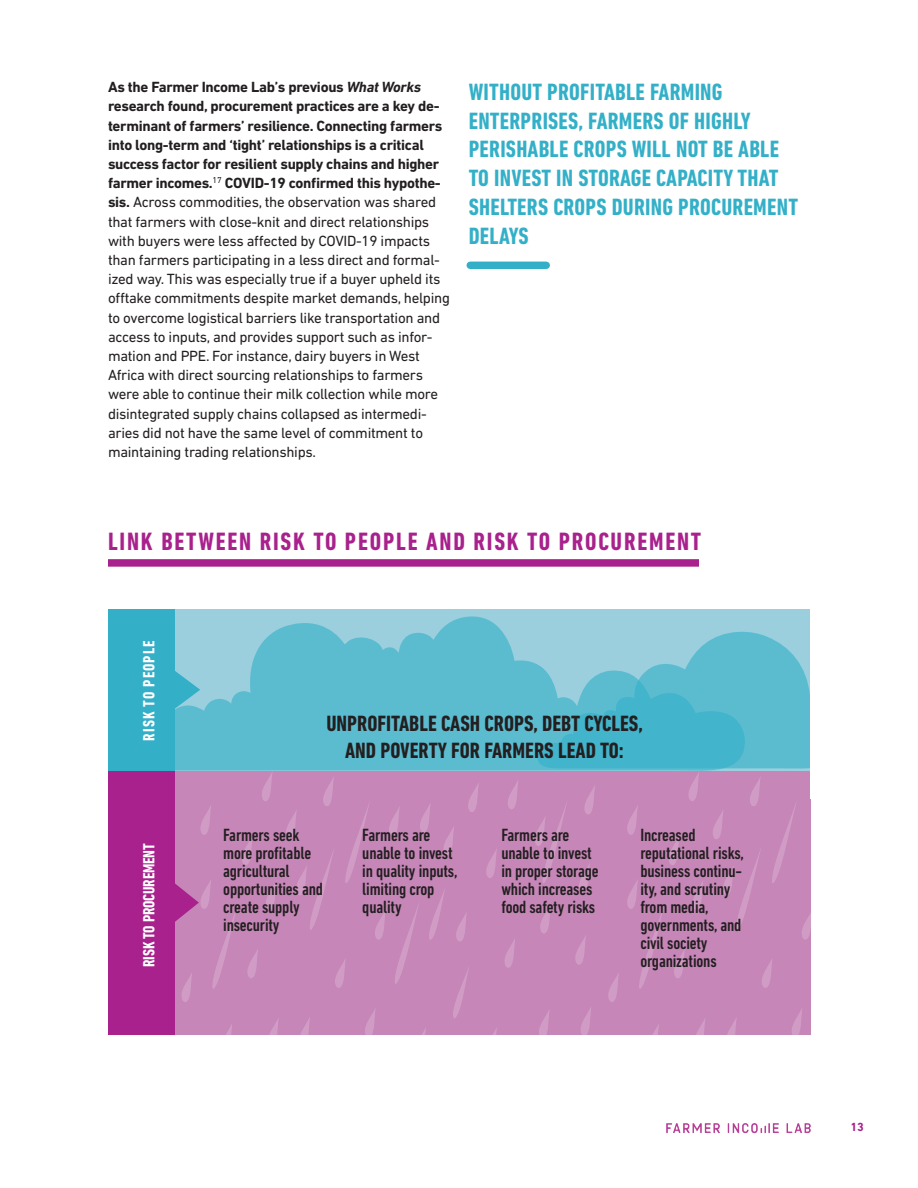
<style>
.page{position:relative;width:918px;height:1188px;background:#fff}
.page>*{position:absolute;margin:0;border:0;box-sizing:border-box;transform-origin:0 0}
.t1{font:700 condensed 25.5px "DIN Next LT Pro";letter-spacing:.07em;color:#a8218c}
.Pull_Quote{font:700 condensed 24px/28.8px "DIN Next LT Pro";letter-spacing:.01em;color:#33b0c8}
.Bod{font:700 condensed 22.5px/27px "DIN Next LT Pro";color:#231f20;text-align:center}
.Bod-2{font:500 condensed 18px/18px "DIN Next LT Pro";letter-spacing:-.01em;color:#231f20}
.Bod-3{font:700 condensed 16.5px "DIN Next LT Pro";letter-spacing:-.01em;color:#fff}
.TOC_Hed2{font:700 condensed 16.5px "DIN Next LT Pro";letter-spacing:.06em;color:#fff}
.Bod-4{font:15px/19.2px "DIN Next LT Pro";letter-spacing:-.02em;color:#231f20}
.t2{font:700 12px "DIN Next LT Pro";color:#a8218c}
.s1{font-weight:700}
.s2{font-weight:700;font-style:italic}
</style>
<div class="page">
<img style="left:666px;top:1123px;width:145px;height:11px">
<div style="left:171px;top:646px;width:640px;height:388px;background:#c686b8"></div>
<div style="left:171px;top:609px;width:640px;height:162px;background:#9bcfde"></div>
<svg style="left:174px;top:616px;width:361px;height:156px;fill:#5bbcd0"></svg>
<div style="left:470px;top:262px;width:76px;height:7px;background:#33b0c8"></div>
<div style="left:108px;top:559px;width:591px;height:8px;background:#a8218c"></div>
<div style="left:108px;top:609px;width:66px;height:162px;background:#33b0c8"></div>
<svg style="left:174px;top:670px;width:26px;height:39px"></svg>
<div style="left:108px;top:771px;width:66px;height:263px;background:#a8218c"></div>
<svg style="left:429px;top:889px;width:16px;height:51px"></svg>
<svg style="left:453px;top:968px;width:16px;height:50px"></svg>
<svg style="left:395px;top:904px;width:24px;height:80px"></svg>
<svg style="left:345px;top:805px;width:24px;height:78px"></svg>
<svg style="left:389px;top:807px;width:11px;height:29px"></svg>
<svg style="left:443px;top:827px;width:11px;height:28px"></svg>
<svg style="left:468px;top:783px;width:11px;height:29px"></svg>
<svg style="left:456px;top:912px;width:11px;height:30px"></svg>
<svg style="left:420px;top:803px;width:11px;height:30px"></svg>
<svg style="left:486px;top:849px;width:11px;height:29px"></svg>
<svg style="left:508px;top:781px;width:10px;height:28px"></svg>
<svg style="left:504px;top:939px;width:11px;height:29px"></svg>
<svg style="left:486px;top:1028px;width:11px;height:7px"></svg>
<svg style="left:242px;top:836px;width:11px;height:29px"></svg>
<svg style="left:323px;top:777px;width:11px;height:29px"></svg>
<svg style="left:296px;top:850px;width:38px;height:80px"></svg>
<svg style="left:286px;top:810px;width:11px;height:29px"></svg>
<svg style="left:335px;top:959px;width:11px;height:29px"></svg>
<svg style="left:299px;top:1018px;width:11px;height:17px"></svg>
<svg style="left:415px;top:1028px;width:11px;height:7px"></svg>
<svg style="left:365px;top:1008px;width:11px;height:27px"></svg>
<svg style="left:268px;top:1018px;width:11px;height:17px"></svg>
<svg style="left:375px;top:911px;width:11px;height:29px"></svg>
<svg style="left:221px;top:1024px;width:11px;height:11px"></svg>
<svg style="left:174px;top:879px;width:62px;height:124px"></svg>
<svg style="left:247px;top:949px;width:11px;height:29px"></svg>
<svg style="left:266px;top:882px;width:10px;height:28px"></svg>
<svg style="left:200px;top:806px;width:11px;height:29px"></svg>
<svg style="left:262px;top:771px;width:11px;height:30px"></svg>
<svg style="left:535px;top:631px;width:276px;height:404px"></svg>
<p class="Bod-4" style="left:108px;top:77px;width:343px"><span class="s1">As the Farmer Income Lab’s previous</span> <span class="s2">What Works </span><span class="s1">research found, procurement practices are a key de&shy;terminant of farmers’ resilience. Connecting farmers into long-term and ‘tight’ relationships is a critical success factor for resilient supply chains and higher farmer incomes.</span><sup>17</sup> <span class="s1">COVID-19 confirmed this hypothe&shy;sis.</span> Across commodities, the observation was shared that farmers with close-knit and direct relationships with buyers were less affected by COVID-19 impacts than farmers participating in a less direct and formal&shy;ized way. This was especially true if a buyer upheld its offtake commitments despite market demands, helping to overcome logistical barriers like transportation and access to inputs, and provides support such as infor&shy;mation and PPE. For instance, dairy buyers in West Africa with direct sourcing relationships to farmers were able to continue their milk collection while more disintegrated supply chains collapsed as intermedi&shy;aries did not have the same level of commitment to maintaining trading relationships.</p>
<p class="Pull_Quote" style="left:469px;top:77px;width:331px">WITHOUT PROFITABLE FARMING<br>ENTERPRISES, FARMERS OF HIGHLY<br>PERISHABLE CROPS WILL NOT BE ABLE<br>TO INVEST IN STORAGE CAPACITY THAT<br>SHELTERS CROPS DURING PROCUREMENT<br>DELAYS</p>
<p class="t1" style="left:108px;top:527px;width:595px">LINK BETWEEN RISK TO PEOPLE AND RISK TO PROCUREMENT</p>
<p class="TOC_Hed2" style="left:140px;top:741px;width:101px;rotate:-90deg">RISK TO PEOPLE</p>
<p class="Bod-3" style="left:140px;top:967px;width:125px;rotate:-90deg">RISK TO PROCUREMENT</p>
<p class="Bod" style="left:326px;top:710px;width:318px">UNPROFITABLE CASH CROPS, DEBT CYCLES,<br>AND POVERTY FOR FARMERS LEAD TO:</p>
<p class="Bod-2" style="left:223px;top:826px;width:101px">Farmers seek more profitable agricultural opportunities and create supply insecurity</p>
<p class="Bod-2" style="left:362px;top:826px;width:97px">Farmers are unable to invest in quality inputs, limiting crop quality</p>
<p class="Bod-2" style="left:501px;top:826px;width:99px">Farmers are unable to invest in proper storage which increases food safety risks</p>
<p class="Bod-2" style="left:640px;top:826px;width:105px">Increased reputational risks, business continu&shy;ity, and scrutiny from media, governments, and civil society organizations</p>
<p class="t2" style="left:851px;top:1120px;width:15px">13</p>
</div>
